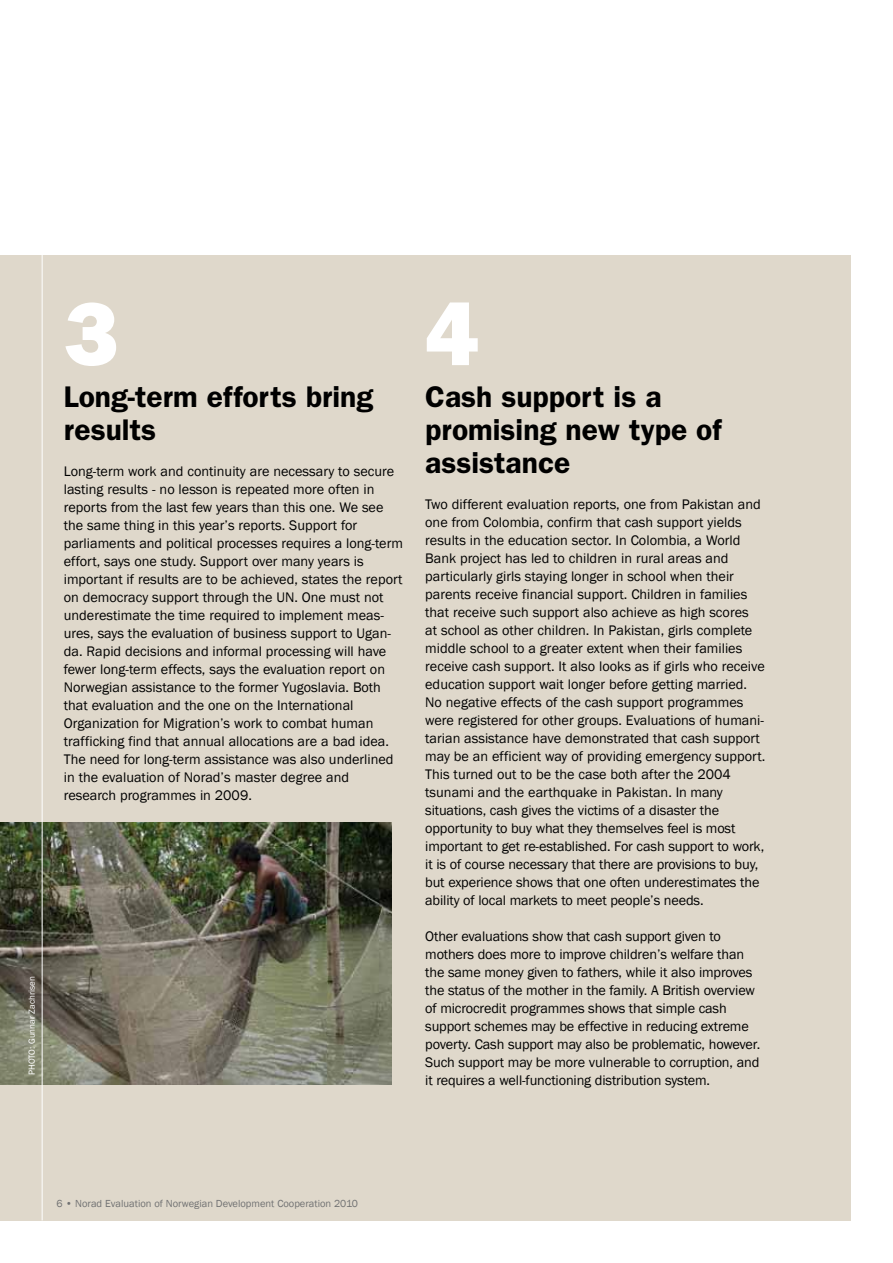
<style>
.page{position:relative;width:893px;height:1263px;background:#fff}
.page>*{position:absolute;margin:0;border:0;box-sizing:border-box;transform-origin:0 0}
.t1{font:800 90px "Franklin Gothic";color:#fff}
.t2{font:600 30px/33px "Franklin Gothic";color:#000}
.t3{font:14.25px/18px "Franklin Gothic";color:#000}
.t4{font:10.5px "Franklin Gothic";color:#707172}
.t5{font:9px "Franklin Gothic";color:#fff}
</style>
<div class="page">
<div style="left:0;top:255px;width:850px;height:965px;background:#dfd8cb"></div>
<img style="left:0;top:822px;width:391px;height:262px">
<hr style="left:42px;top:238px;width:1px;height:982px;background:#fff">
<p class="t5" style="left:26px;top:1075px;width:100px;rotate:-90deg">photo: Gunnar Zachrisen</p>
<h1 class="t1" style="left:64px;top:281px;width:55px">3</h1>
<h2 class="t2" style="left:64px;top:380px;width:311px">Long-term efforts bring results</h2>
<p class="t3" style="left:64px;top:462px;width:341px">Long-term work and continuity are necessary to secure lasting results - no lesson is repeated more often in reports from the last few years than this one. We see the same thing in this year’s reports. Support for parliaments and political processes requires a long-term effort, says one study. Support over many years is important if results are to be achieved, states the report on democracy support through the UN. One must not underestimate the time required to implement meas&shy;ures, says the evaluation of business support to Ugan&shy;da. Rapid decisions and informal processing will have fewer long-term effects, says the evaluation report on Norwegian assistance to the former Yugoslavia. Both that evaluation and the one on the International Organization for Migration’s work to combat human trafficking find that annual allocations are a bad idea.<br>The need for long-term assistance was also underlined in the evaluation of Norad’s master degree and research programmes in 2009.</p>
<h1 class="t1" style="left:425px;top:281px;width:55px">4</h1>
<h2 class="t2" style="left:425px;top:380px;width:298px">Cash support is a promising new type of assistance</h2>
<p class="t3" style="left:425px;top:495px;width:342px">Two different evaluation reports, one from Pakistan and one from Colombia, confirm that cash support yields results in the education sector. In Colombia, a World Bank project has led to children in rural areas and particularly girls staying longer in school when their parents receive financial support. Children in families that receive such support also achieve as high scores<br>at school as other children. In Pakistan, girls complete middle school to a greater extent when their families receive cash support. It also looks as if girls who receive education support wait longer before getting married.<br>No negative effects of the cash support programmes were registered for other groups. Evaluations of humani&shy;tarian assistance have demonstrated that cash support may be an efficient way of providing emergency support.<br>This turned out to be the case both after the 2004 tsunami and the earthquake in Pakistan. In many situations, cash gives the victims of a disaster the opportunity to buy what they themselves feel is most important to get re-established. For cash support to work, it is of course necessary that there are provisions to buy, but experience shows that one often underestimates the ability of local markets to meet people’s needs.</p>
<p class="t3" style="left:425px;top:927px;width:337px">Other evaluations show that cash support given to mothers does more to improve children’s welfare than the same money given to fathers, while it also improves the status of the mother in the family. A British overview of microcredit programmes shows that simple cash support schemes may be effective in reducing extreme poverty. Cash support may also be problematic, however.<br>Such support may be more vulnerable to corruption, and it requires a well-functioning distribution system.</p>
<p class="t4" style="left:56px;top:1197px;width:303px">6 • Norad Evaluation of Norwegian Development Cooperation 2010</p>
</div>
